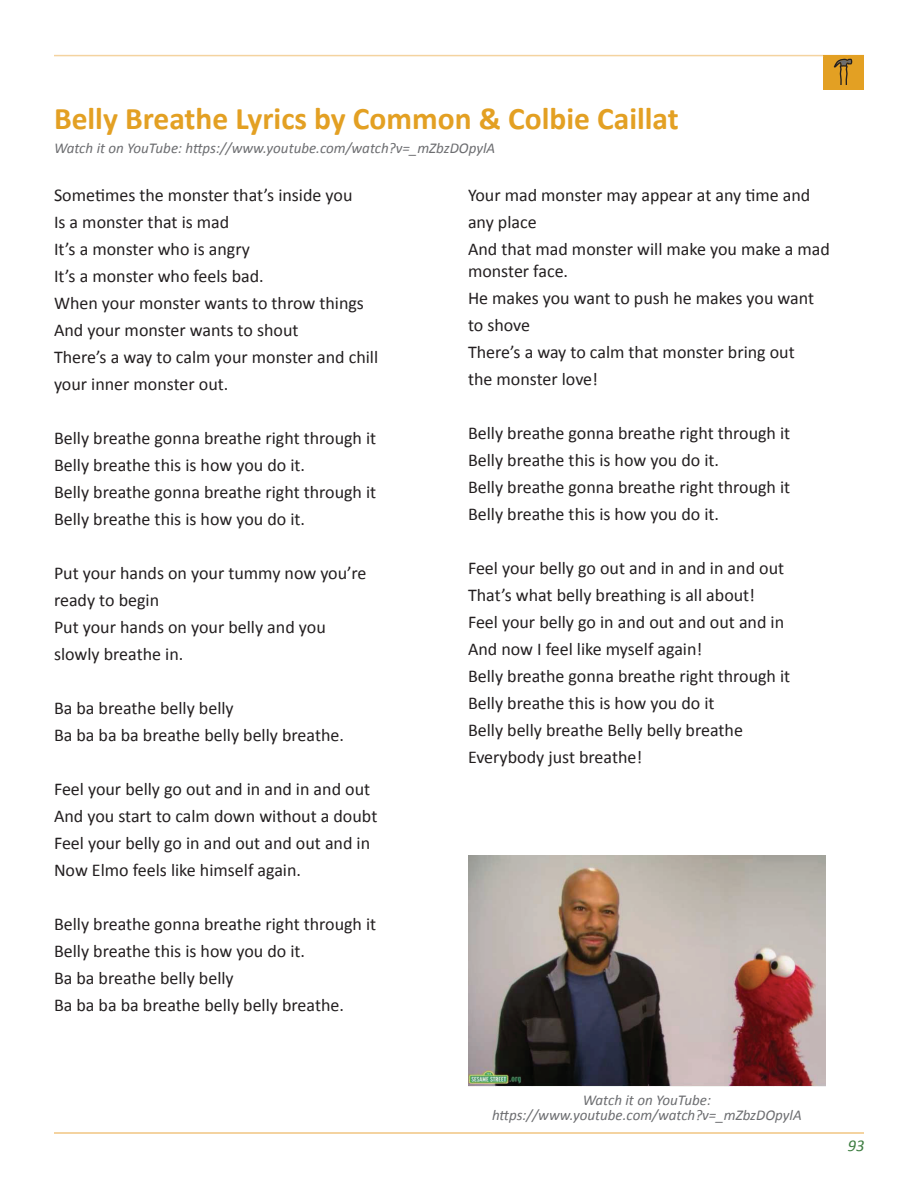
<style>
.page{position:relative;width:918px;height:1188px;background:#fff}
.page>*{position:absolute;margin:0;border:0;box-sizing:border-box;transform-origin:0 0}
.t1{font:700 31.5px "Calibri";color:#e3a023}
.t2{font:18px/27px "Calibri";color:#231f20}
.t3{font:italic 16.5px "Calibri";color:#3e7d41}
.t4{font:italic 15px/15px "Calibri";color:#6c6d70;text-align:center}
</style>
<div class="page">
<img style="left:469px;top:855px;width:356px;height:231px">
<div style="left:824px;top:56px;width:40px;height:34px;background:#e3a023"></div>
<hr style="left:54px;top:1132px;width:810px;height:1px;background:#f4d3a0">
<svg style="left:54px;top:55px;width:810px;height:29px"></svg>
<h1 class="t1" style="left:54px;top:97px;width:626px">Belly Breathe Lyrics by Common &amp; Colbie Caillat</h1>
<p class="t4" style="left:54px;top:139px;width:443px">Watch it on YouTube: https://www.youtube.com/watch?v=_mZbzDOpylA</p>
<p class="t2" style="left:54px;top:181px;width:326px">Sometimes the monster that’s inside you<br>Is a monster that is mad<br>It’s a monster who is angry<br>It’s a monster who feels bad.<br>When your monster wants to throw things<br>And your monster wants to shout<br>There’s a way to calm your monster and chill your inner monster out.</p>
<p class="t2" style="left:54px;top:424px;width:324px">Belly breathe gonna breathe right through it Belly breathe this is how you do it.<br>Belly breathe gonna breathe right through it Belly breathe this is how you do it.</p>
<p class="t2" style="left:54px;top:559px;width:314px">Put your hands on your tummy now you’re ready to begin<br>Put your hands on your belly and you slowly breathe in.</p>
<p class="t2" style="left:54px;top:694px;width:292px">Ba ba breathe belly belly<br>Ba ba ba ba breathe belly belly breathe.</p>
<p class="t2" style="left:54px;top:775px;width:325px">Feel your belly go out and in and in and out And you start to calm down without a doubt Feel your belly go in and out and out and in Now Elmo feels like himself again.</p>
<p class="t2" style="left:54px;top:910px;width:324px">Belly breathe gonna breathe right through it Belly breathe this is how you do it.<br>Ba ba breathe belly belly<br>Ba ba ba ba breathe belly belly breathe.</p>
<p class="t2" style="left:468px;top:181px;width:363px">Your mad monster may appear at any time and any place<br>And that mad monster will make you make a mad</p>
<p class="t2" style="left:468px;top:257px;width:348px">monster face.<br>He makes you want to push he makes you want to shove<br>There’s a way to calm that monster bring out the monster love!</p>
<p class="t2" style="left:468px;top:419px;width:324px">Belly breathe gonna breathe right through it Belly breathe this is how you do it.<br>Belly breathe gonna breathe right through it Belly breathe this is how you do it.</p>
<p class="t2" style="left:468px;top:554px;width:324px">Feel your belly go out and in and in and out That’s what belly breathing is all about!<br>Feel your belly go in and out and out and in And now I feel like myself again!<br>Belly breathe gonna breathe right through it Belly breathe this is how you do it<br>Belly belly breathe Belly belly breathe Everybody just breathe!</p>
<p class="t4" style="left:492px;top:1092px;width:311px">Watch it on YouTube: https://www.youtube.com/watch?v=_mZbzDOpylA</p>
<p class="t3" style="left:848px;top:1134px;width:18px">93</p>
</div>
